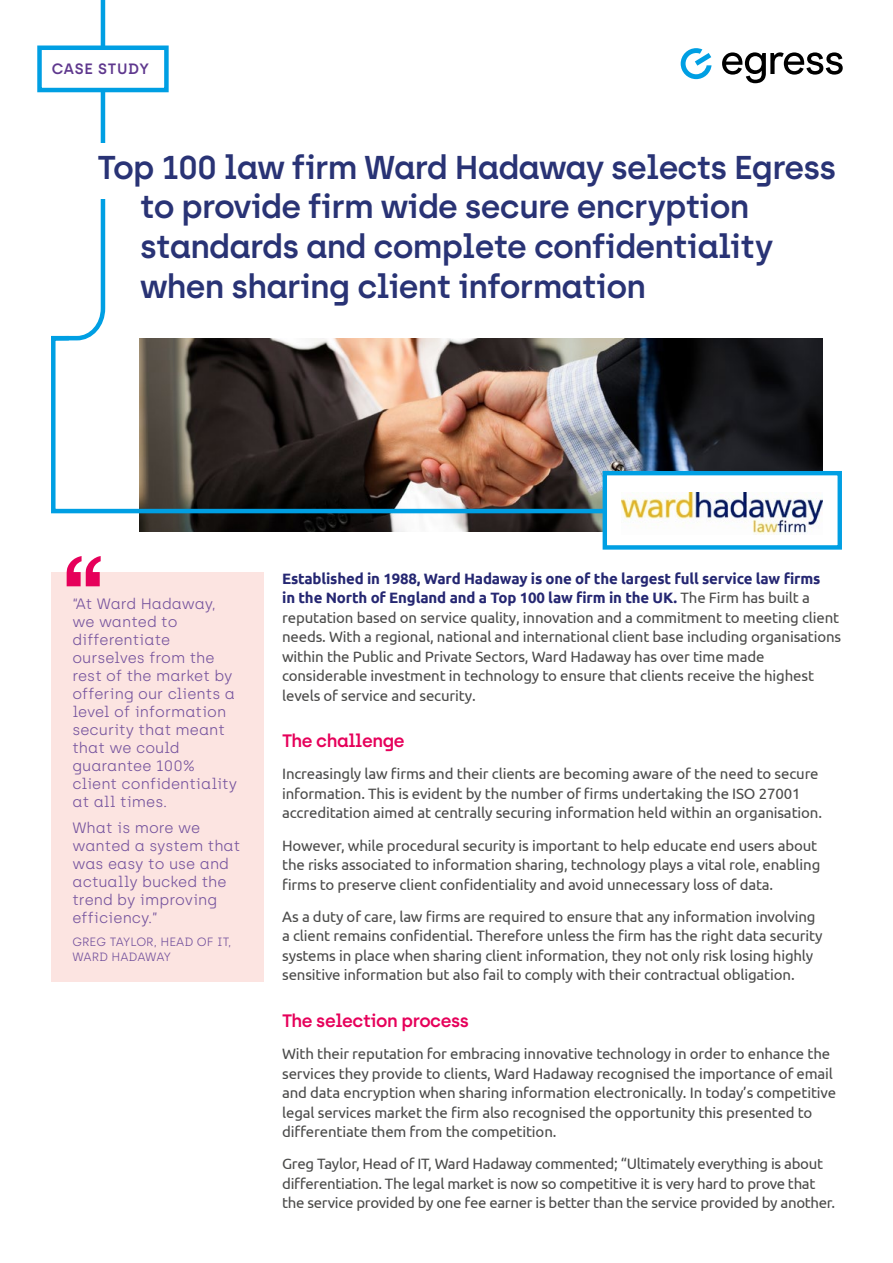
<style>
.page{position:relative;width:893px;height:1263px;background:#fff}
.page>*{position:absolute;margin:0;border:0;box-sizing:border-box;transform-origin:0 0}
.t1{font:600 33px/39.6px "Archia";letter-spacing:-.025em;color:#293375}
.t2{font:600 18px "Archia";letter-spacing:-.025em;color:#e6005a}
.t3{font:15px/19.5px "Ubuntu";letter-spacing:-.01em;color:#4a4a49}
.t4{font:300 15px/18px "Archia";color:#74529d}
.t5{font:600 15px "Archia";letter-spacing:.05em;color:#5f388e}
.t6{font:300 12px/14.4px "Archia";color:#74529d}
.s1{font-weight:700;color:#252772}
</style>
<div class="page">
<svg style="left:47px;top:92px;width:60px;height:242px"></svg>
<div style="left:51px;top:572px;width:213px;height:410px;background:#fce4e1"></div>
<svg style="left:67px;top:556px;width:34px;height:30px"></svg>
<hr style="left:101px;top:0;width:4px;height:84px;background:#009fe3">
<div style="left:37px;top:46px;width:132px;height:46px;background:#fff;border:4px solid #009fe3"></div>
<div style="left:73px;top:144px;width:61px;height:55px;background:#fff"></div>
<img style="left:140px;top:338px;width:682px;height:193px">
<svg style="left:681px;top:48px;width:30px;height:31px"></svg>
<svg style="left:722px;top:52px;width:121px;height:31px"></svg>
<img style="left:51px;top:334px;width:592px;height:182px">
<div style="left:603px;top:471px;width:239px;height:79px;background:#fff;border:4px solid #009fe3"></div>
<img style="left:622px;top:492px;width:200px;height:42px">
<p class="t5" style="left:52px;top:60px;width:99px">CASE STUDY</p>
<h1 class="t1" style="left:140px;top:147px;width:698px;text-indent:-43px">Top 100 law firm Ward Hadaway selects Egress to provide firm wide secure encryption standards and complete confidentiality when sharing client information</h1>
<p class="t4" style="left:72px;top:594px;width:166px">“At Ward Hadaway, we wanted to differentiate ourselves from the rest of the market by offering our clients a level of information security that meant that we could guarantee 100% client confidentiality at all times.</p>
<p class="t4" style="left:72px;top:819px;width:169px">What is more we wanted a system that was easy to use and actually bucked the trend by improving efficiency.”</p>
<p class="t6" style="left:72px;top:935px;width:160px">GREG TAYLOR, HEAD OF IT,<br>WARD HADAWAY</p>
<p class="t3" style="left:282px;top:568px;width:561px"><span class="s1">Established in 1988, Ward Hadaway is one of the largest full service law firms<br>in the North of England and a Top 100 law firm in the UK.</span> The Firm has built a reputation based on service quality, innovation and a commitment to meeting client needs. With a regional, national and international client base including organisations within the Public and Private Sectors, Ward Hadaway has over time made considerable investment in technology to ensure that clients receive the highest levels of service and security.</p>
<p class="t2" style="left:282px;top:730px;width:124px">The challenge</p>
<p class="t3" style="left:282px;top:764px;width:541px">Increasingly law firms and their clients are becoming aware of the need to secure information. This is evident by the number of firms undertaking the ISO 27001 accreditation aimed at centrally securing information held within an organisation.</p>
<p class="t3" style="left:282px;top:835px;width:540px">However, while procedural security is important to help educate end users about the risks associated to information sharing, technology plays a vital role, enabling firms to preserve client confidentiality and avoid unnecessary loss of data.</p>
<p class="t3" style="left:282px;top:906px;width:542px">As a duty of care, law firms are required to ensure that any information involving a client remains confidential. Therefore unless the firm has the right data security systems in place when sharing client information, they not only risk losing highly sensitive information but also fail to comply with their contractual obligation.</p>
<p class="t2" style="left:282px;top:1010px;width:188px">The selection process</p>
<p class="t3" style="left:282px;top:1044px;width:555px">With their reputation for embracing innovative technology in order to enhance the services they provide to clients, Ward Hadaway recognised the importance of email and data encryption when sharing information electronically. In today’s competitive legal services market the firm also recognised the opportunity this presented to differentiate them from the competition.</p>
<p class="t3" style="left:282px;top:1154px;width:555px">Greg Taylor, Head of IT, Ward Hadaway commented; “Ultimately everything is about differentiation. The legal market is now so competitive it is very hard to prove that the service provided by one fee earner is better than the service provided by another.</p>
</div>
